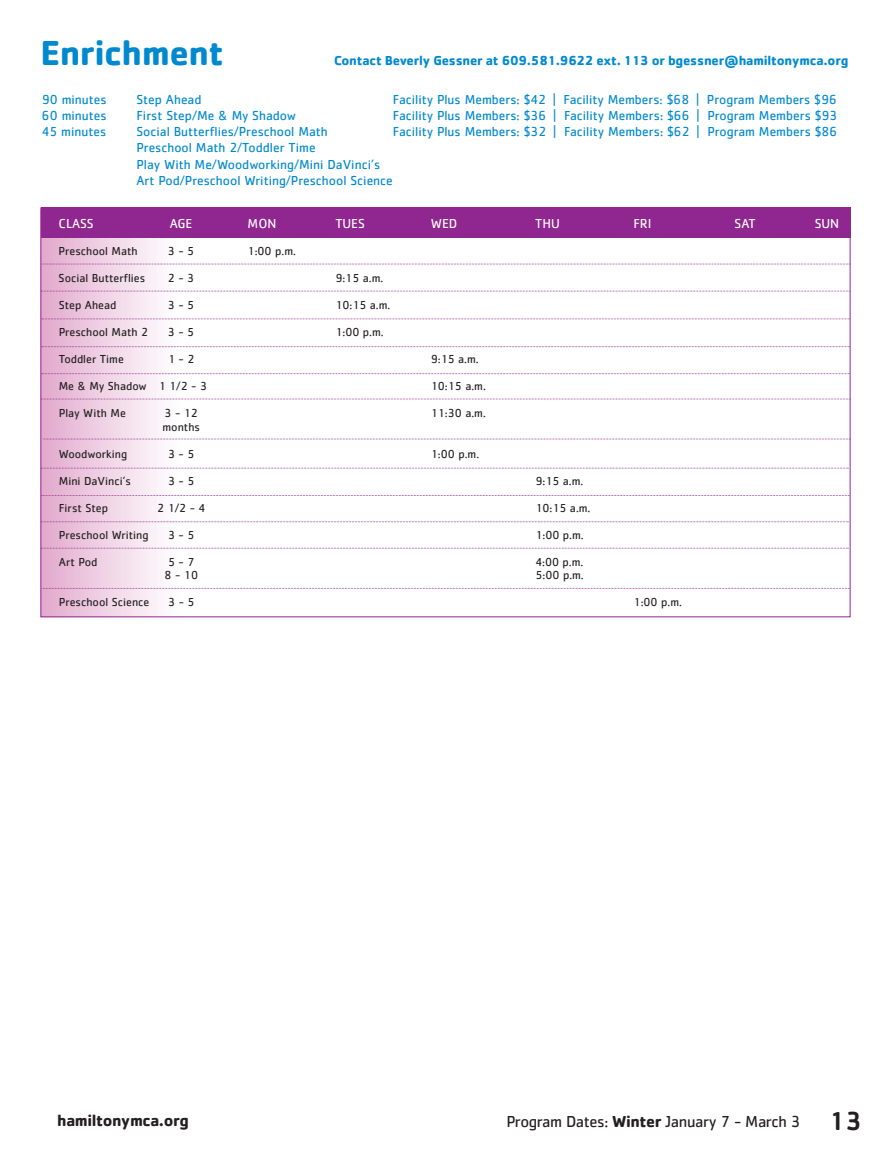
<style>
.page{position:relative;width:891px;height:1161px;background:#fff}
.page>*{position:absolute;margin:0;border:0;box-sizing:border-box;transform-origin:0 0}
.t1{font:700 36px "Cachet";letter-spacing:-.015em;color:#0089cf}
.t2{font:16.5px "Cachet";letter-spacing:-.025em;color:#231f20}
.t3{font:700 16.5px "Cachet";letter-spacing:-.025em;color:#231f20}
.t4{font:13.5px/16.2px "Cachet";color:#0089cf}
.t5{font:700 13.5px "Cachet";letter-spacing:-.015em;color:#0089cf}
.t6{font:13.5px "Cachet";color:#fff}
.t7{font:12px "Cachet";color:#231f20}
.s1{font-weight:700}
.s2{font-weight:500;font-size:27px}
</style>
<div class="page">
<div style="left:41px;top:210px;width:141px;height:407px;background:linear-gradient(to right,#e2aacd,#fff)"></div>
<div style="left:41px;top:208px;width:810px;height:30px;background:#90268f"></div>
<svg style="left:41px;top:264px;width:810px;height:1px"></svg>
<svg style="left:42px;top:373px;width:808px;height:1px"></svg>
<svg style="left:41px;top:399px;width:810px;height:1px"></svg>
<svg style="left:43px;top:439px;width:808px;height:1px"></svg>
<svg style="left:41px;top:291px;width:810px;height:1px"></svg>
<svg style="left:42px;top:319px;width:808px;height:1px"></svg>
<svg style="left:42px;top:346px;width:808px;height:1px"></svg>
<svg style="left:41px;top:468px;width:808px;height:1px"></svg>
<svg style="left:42px;top:495px;width:808px;height:1px"></svg>
<svg style="left:41px;top:521px;width:808px;height:1px"></svg>
<svg style="left:41px;top:548px;width:808px;height:1px"></svg>
<svg style="left:42px;top:588px;width:808px;height:1px"></svg>
<h1 class="t1" style="left:40px;top:31px;width:185px">Enrichment</h1>
<p class="t5" style="left:334px;top:52px;width:516px">Contact Beverly Gessner at 609.581.9622 ext. 113 or bgessner@hamiltonymca.org</p>
<p class="t4" style="left:42px;top:91px;width:66px">90 minutes</p>
<p class="t4" style="left:136px;top:91px;width:67px">Step Ahead</p>
<p class="t4" style="left:393px;top:91px;width:446px">Facility Plus Members: $42 | Facility Members: $68 | Program Members $96</p>
<p class="t4" style="left:42px;top:107px;width:66px">60 minutes</p>
<p class="t4" style="left:136px;top:107px;width:161px">First Step/Me &amp; My Shadow</p>
<p class="t4" style="left:393px;top:107px;width:446px">Facility Plus Members: $36 | Facility Members: $66 | Program Members $93</p>
<p class="t4" style="left:42px;top:123px;width:66px">45 minutes</p>
<p class="t4" style="left:136px;top:123px;width:193px">Social Butterflies/Preschool Math</p>
<p class="t4" style="left:393px;top:123px;width:446px">Facility Plus Members: $32 | Facility Members: $62 | Program Members $86</p>
<p class="t4" style="left:136px;top:140px;width:258px">Preschool Math 2/Toddler Time<br>Play With Me/Woodworking/Mini DaVinci’s<br>Art Pod/Preschool Writing/Preschool Science</p>
<p class="t6" style="left:59px;top:215px;width:37px">CLASS</p>
<p class="t6" style="left:170px;top:215px;width:24px">AGE</p>
<p class="t6" style="left:248px;top:215px;width:30px">MON</p>
<p class="t6" style="left:335px;top:215px;width:31px">TUES</p>
<p class="t6" style="left:431px;top:215px;width:28px">WED</p>
<p class="t6" style="left:535px;top:215px;width:26px">THU</p>
<p class="t6" style="left:633px;top:215px;width:20px">FRI</p>
<p class="t6" style="left:735px;top:215px;width:23px">SAT</p>
<p class="t6" style="left:815px;top:215px;width:26px">SUN</p>
<p class="t7" style="left:59px;top:244px;width:81px">Preschool Math</p>
<p class="t7" style="left:168px;top:244px;width:28px">3 - 5</p>
<p class="t7" style="left:248px;top:244px;width:50px">1:00 p.m.</p>
<p class="t7" style="left:59px;top:271px;width:88px">Social Butterflies</p>
<p class="t7" style="left:168px;top:271px;width:28px">2 - 3</p>
<p class="t7" style="left:335px;top:271px;width:50px">9:15 a.m.</p>
<p class="t7" style="left:59px;top:298px;width:59px">Step Ahead</p>
<p class="t7" style="left:168px;top:298px;width:28px">3 - 5</p>
<p class="t7" style="left:335px;top:298px;width:57px">10:15 a.m.</p>
<p class="t7" style="left:59px;top:325px;width:91px">Preschool Math 2</p>
<p class="t7" style="left:168px;top:325px;width:28px">3 - 5</p>
<p class="t7" style="left:335px;top:325px;width:50px">1:00 p.m.</p>
<p class="t7" style="left:59px;top:352px;width:67px">Toddler Time</p>
<p class="t7" style="left:168px;top:352px;width:28px">1 - 2</p>
<p class="t7" style="left:431px;top:352px;width:50px">9:15 a.m.</p>
<p class="t7" style="left:59px;top:379px;width:150px">Me &amp; My Shadow 1 1/2 - 3</p>
<p class="t7" style="left:431px;top:379px;width:57px">10:15 a.m.</p>
<p class="t7" style="left:59px;top:406px;width:69px">Play With Me</p>
<p class="t7" style="left:165px;top:406px;width:35px">3 - 12</p>
<p class="t7" style="left:431px;top:406px;width:57px">11:30 a.m.</p>
<p class="t7" style="left:163px;top:419px;width:39px">months</p>
<p class="t7" style="left:59px;top:447px;width:70px">Woodworking</p>
<p class="t7" style="left:168px;top:447px;width:28px">3 - 5</p>
<p class="t7" style="left:431px;top:446px;width:50px">1:00 p.m.</p>
<p class="t7" style="left:59px;top:474px;width:74px">Mini DaVinci’s</p>
<p class="t7" style="left:168px;top:474px;width:28px">3 - 5</p>
<p class="t7" style="left:535px;top:473px;width:50px">9:15 a.m.</p>
<p class="t7" style="left:59px;top:501px;width:51px">First Step</p>
<p class="t7" style="left:157px;top:501px;width:50px">2 1/2 - 4</p>
<p class="t7" style="left:535px;top:501px;width:57px">10:15 a.m.</p>
<p class="t7" style="left:59px;top:528px;width:91px">Preschool Writing</p>
<p class="t7" style="left:168px;top:528px;width:28px">3 - 5</p>
<p class="t7" style="left:535px;top:528px;width:50px">1:00 p.m.</p>
<p class="t7" style="left:59px;top:555px;width:40px">Art Pod</p>
<p class="t7" style="left:168px;top:555px;width:28px">5 - 7</p>
<p class="t7" style="left:535px;top:555px;width:49px">4:00 p.m.</p>
<p class="t7" style="left:165px;top:568px;width:35px">8 - 10</p>
<p class="t7" style="left:536px;top:568px;width:50px">5:00 p.m.</p>
<p class="t7" style="left:59px;top:595px;width:92px">Preschool Science</p>
<p class="t7" style="left:168px;top:595px;width:28px">3 - 5</p>
<p class="t7" style="left:634px;top:595px;width:50px">1:00 p.m.</p>
<p class="t3" style="left:57px;top:1111px;width:133px">hamiltonymca.org</p>
<p class="t2" style="left:506px;top:1112px;width:357px">Program Dates: <span class="s1">Winter</span> January 7 - March 3 <span class="s2">13</span></p>
</div>
